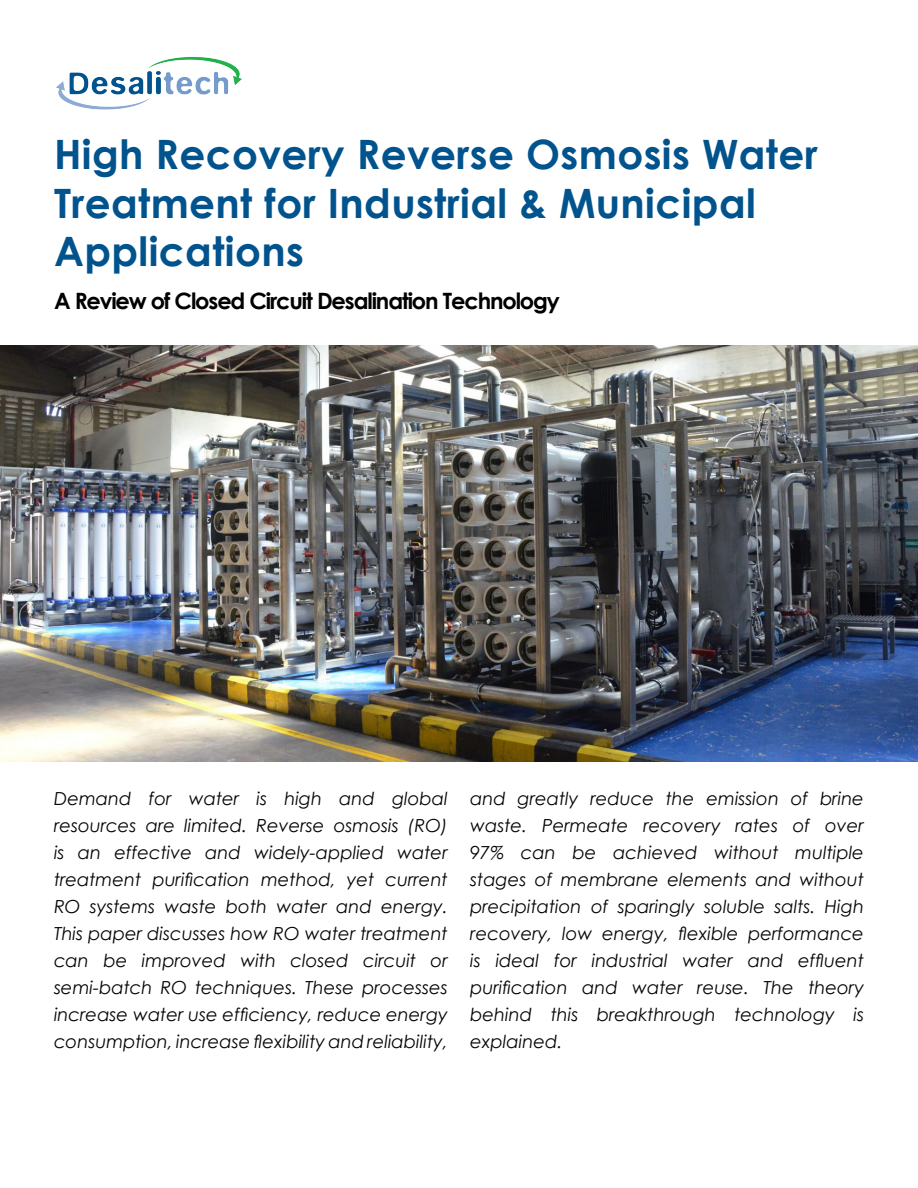
<style>
.page{position:relative;width:918px;height:1188px;background:#fff}
.page>*{position:absolute;margin:0;border:0;box-sizing:border-box;transform-origin:0 0}
.t1{font:700 40.5px/48.6px "Century Gothic";letter-spacing:.01em;color:#00538d}
.t2{font:700 22.5px "Century Gothic";letter-spacing:-.05em;color:#000}
.t3{font:italic 18px/27px "Century Gothic";color:#040503;text-align:justify}
</style>
<div class="page">
<img style="left:56px;top:56px;width:186px;height:54px">
<img style="left:0;top:346px;width:918px;height:416px">
<p class="t1" style="left:54px;top:128px;width:765px">High Recovery Reverse Osmosis Water</p>
<p class="t1" style="left:54px;top:177px;width:703px">Treatment for Industrial &amp; Municipal<br>Applications</p>
<p class="t2" style="left:54px;top:284px;width:508px">A Review of Closed Circuit Desalination Technology</p>
<p class="t3" style="left:54px;top:784px;width:395px">Demand for water is high and global resources are limited. Reverse osmosis (RO) is an effective and widely-applied water treatment purification method, yet current RO systems waste both water and energy.<br>This paper discusses how RO water treatment can be improved with closed circuit or semi-batch RO techniques. These processes increase water use efficiency, reduce energy consumption, increase flexibility and reliability,</p>
<p class="t3" style="left:470px;top:784px;width:395px">and greatly reduce the emission of brine waste. Permeate recovery rates of over 97% can be achieved without multiple stages of membrane elements and without precipitation of sparingly soluble salts. High recovery, low energy, flexible performance is ideal for industrial water and effluent purification and water reuse. The theory behind this breakthrough technology is explained.</p>
</div>
